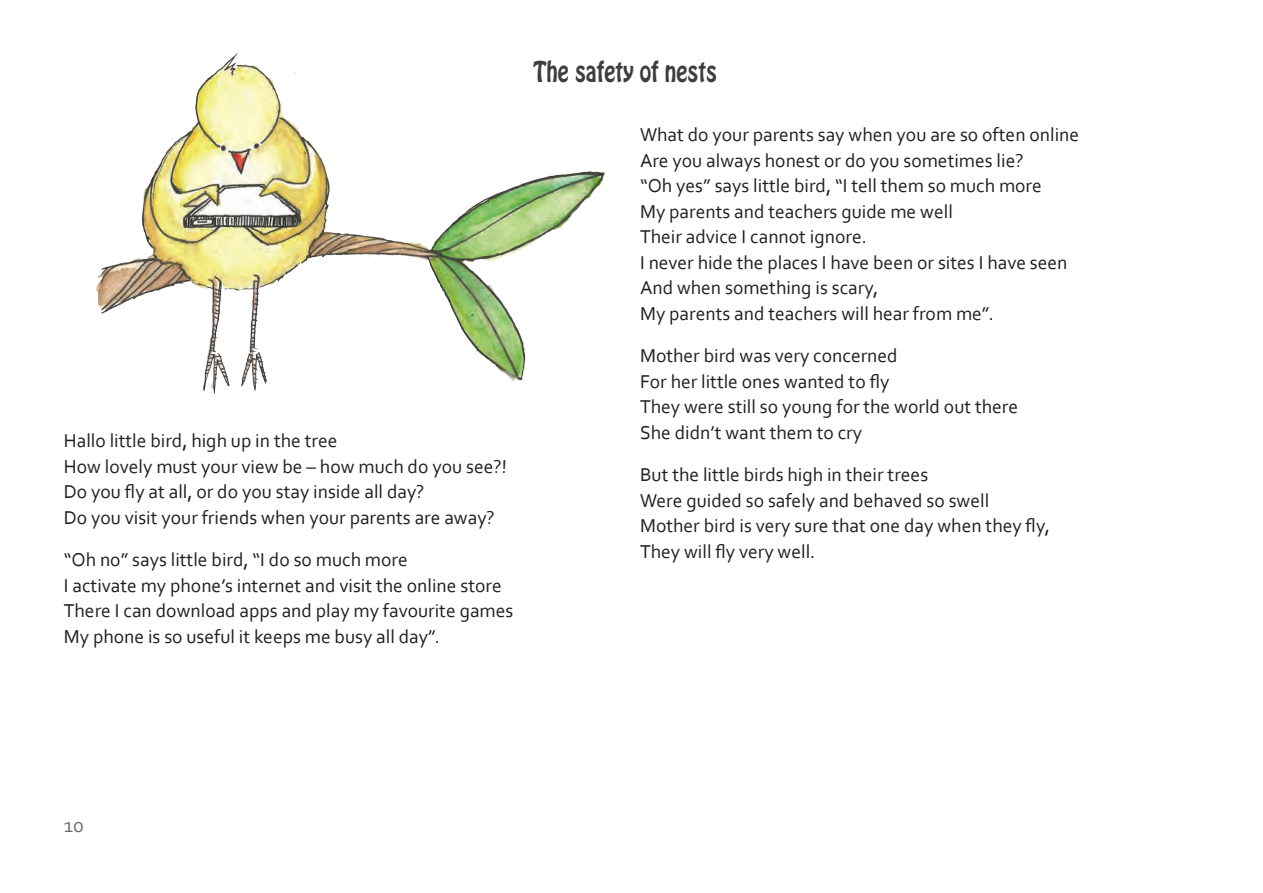
<style>
.page{position:relative;width:1263px;height:893px;background:#fff}
.page>*{position:absolute;margin:0;border:0;box-sizing:border-box;transform-origin:0 0}
.t1{font:25.2px "Hobo Std";color:#3e3e3f;scale:.83 1}
.t2{font:21px "Corbel";color:#6c6d70}
.t3{font:19.5px/25.5px "Corbel";color:#231f20}
</style>
<div class="page">
<img style="left:95px;top:53px;width:510px;height:341px">
<p class="t3" style="left:64px;top:428px;width:445px">Hallo little bird, high up in the tree<br>How lovely must your view be – how much do you see?!<br>Do you fly at all, or do you stay inside all day?<br>Do you visit your friends when your parents are away?</p>
<p class="t3" style="left:64px;top:547px;width:451px">“Oh no” says little bird, “I do so much more<br>I activate my phone’s internet and visit the online store There I can download apps and play my favourite games My phone is so useful it keeps me busy all day”.</p>
<p class="t1" style="left:533px;top:54px;width:223px">The safety of nests</p>
<p class="t3" style="left:640px;top:122px;width:441px">What do your parents say when you are so often online Are you always honest or do you sometimes lie?<br>“Oh yes” says little bird, “I tell them so much more<br>My parents and teachers guide me well<br>Their advice I cannot ignore.<br>I never hide the places I have been or sites I have seen And when something is scary,<br>My parents and teachers will hear from me”.</p>
<p class="t3" style="left:640px;top:343px;width:380px">Mother bird was very concerned<br>For her little ones wanted to fly<br>They were still so young for the world out there She didn’t want them to cry</p>
<p class="t3" style="left:640px;top:462px;width:411px">But the little birds high in their trees<br>Were guided so safely and behaved so swell Mother bird is very sure that one day when they fly, They will fly very well.</p>
<p class="t2" style="left:64px;top:812px;width:22px">10</p>
</div>
